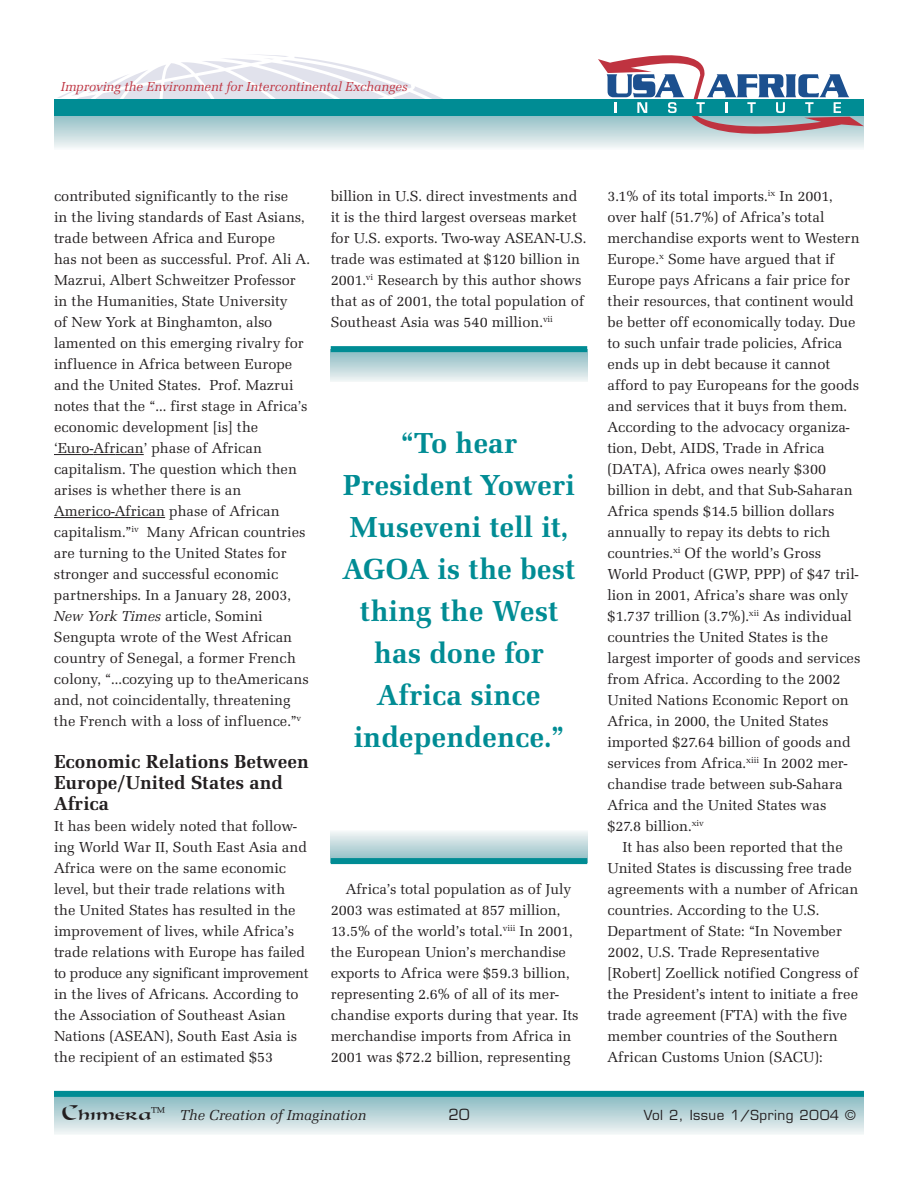
<style>
.page{position:relative;width:918px;height:1188px;background:#fff}
.page>*{position:absolute;margin:0;border:0;box-sizing:border-box;transform-origin:0 0}
.t1{font:700 30px/42px "URW Latino T";color:#008c94;text-align:center}
.t2{font:700 19.5px/21px "URW Latino T";color:#231f20}
.t3{font:15px/21px "URW Latino T";color:#231f20}
.t4{font:italic 15px "URW Latino T";color:#231f20}
.t5{font:15px "Eurostile";color:#231f20}
.t6{font:italic 13.5px "URW Latino T";color:#bf3340}
.t7{font:13.5px "Eurostile";letter-spacing:.035em;color:#231f20}
.s1{font-style:italic}
.s2{font-family:"Carinthia Demo";font-style:normal;font-size:21px}
</style>
<div class="page">
<svg style="left:58px;top:54px;width:385px;height:45px"></svg>
<svg style="left:54px;top:116px;width:544px;height:32px;background:#c2dadd"></svg>
<div style="left:54px;top:99px;width:810px;height:17px;background:#008c94"></div>
<svg style="left:598px;top:55px;width:266px;height:93px"></svg>
<div style="left:54px;top:1094px;width:810px;height:40px;background:linear-gradient(to bottom,#84b8bf,#eef2f3)"></div>
<div style="left:54px;top:1091px;width:810px;height:6px;background:#008c94"></div>
<svg style="left:54px;top:454px;width:90px;height:1px"></svg>
<hr style="left:54px;top:517px;width:37px;height:1px;background:#231f20">
<svg style="left:91px;top:517px;width:74px;height:1px"></svg>
<svg style="left:331px;top:352px;width:256px;height:30px;background:#bfd8dc"></svg>
<svg style="left:331px;top:831px;width:256px;height:27px;background:#c5dbde"></svg>
<div style="left:331px;top:858px;width:256px;height:6px;background:#008c94"></div>
<div style="left:331px;top:346px;width:256px;height:6px;background:#008c94"></div>
<p class="t6" style="left:61px;top:81px;width:349px">Improving the Environment for Intercontinental Exchanges</p>
<p class="t3" style="left:54px;top:187px;width:258px">contributed significantly to the rise<br>in the living standards of East Asians, trade between Africa and Europe<br>has not been as successful. Prof. Ali A.<br>Mazrui, Albert Schweitzer Professor in the Humanities, State University<br>of New York at Binghamton, also lamented on this emerging rivalry for influence in Africa between Europe and the United States. Prof. Mazrui notes that the “... first stage in Africa’s economic development [is] the ‘Euro-African’ phase of African capitalism. The question which then arises is whether there is an Americo-African phase of African capitalism.”<sup>iv</sup> Many African countries are turning to the United States for stronger and successful economic partnerships. In a January 28, 2003, <span class="s1">New York Times</span> article, Somini Sengupta wrote of the West African country of Senegal, a former French colony, “...cozying up to theAmericans and, not coincidentally, threatening the French with a loss of influence.”<sup>v</sup></p>
<h2 class="t2" style="left:54px;top:753px;width:256px">Economic Relations Between<br>Europe/United States and<br>Africa</h2>
<p class="t3" style="left:54px;top:817px;width:256px">It has been widely noted that follow&shy;ing World War II, South East Asia and Africa were on the same economic level, but their trade relations with the United States has resulted in the improvement of lives, while Africa’s trade relations with Europe has failed to produce any significant improvement in the lives of Africans. According to the Association of Southeast Asian Nations (ASEAN), South East Asia is the recipient of an estimated $53</p>
<p class="t3" style="left:331px;top:187px;width:257px">billion in U.S. direct investments and it is the third largest overseas market for U.S. exports. Two-way ASEAN-U.S. trade was estimated at $120 billion in 2001.<sup>vi</sup> Research by this author shows that as of 2001, the total population of Southeast Asia was 540 million.<sup>vii</sup></p>
<h1 class="t1" style="left:343px;top:424px;width:234px">“To hear<br>President Yoweri<br>Museveni tell it,<br>AGOA is the best thing the West has done for<br>Africa since independence.”</h1>
<p class="t3" style="left:331px;top:880px;width:249px;text-indent:15px">Africa’s total population as of July 2003 was estimated at 857 million, 13.5% of the world’s total.<sup>viii</sup> In 2001, the European Union’s merchandise exports to Africa were $59.3 billion, representing 2.6% of all of its mer&shy;chandise exports during that year. Its merchandise imports from Africa in 2001 was $72.2 billion, representing</p>
<p class="t3" style="left:607px;top:187px;width:254px">3.1% of its total imports.<sup>ix</sup> In 2001, over half (51.7%) of Africa’s total merchandise exports went to Western Europe.<sup>x</sup> Some have argued that if Europe pays Africans a fair price for their resources, that continent would be better off economically today. Due to such unfair trade policies, Africa ends up in debt because it cannot afford to pay Europeans for the goods and services that it buys from them.<br>According to the advocacy organiza&shy;tion, Debt, AIDS, Trade in Africa (DATA), Africa owes nearly $300 billion in debt, and that Sub-Saharan Africa spends $14.5 billion dollars annually to repay its debts to rich countries.<sup>xi</sup> Of the world’s Gross World Product (GWP, PPP) of $47 tril&shy;lion in 2001, Africa’s share was only $1.737 trillion (3.7%).<sup>xii</sup> As individual countries the United States is the largest importer of goods and services from Africa. According to the 2002<br>United Nations Economic Report on Africa, in 2000, the United States imported $27.64 billion of goods and services from Africa.<sup>xiii</sup> In 2002 mer&shy;chandise trade between sub-Sahara Africa and the United States was $27.8 billion.<sup>xiv</sup></p>
<p class="t3" style="left:607px;top:838px;width:253px;text-indent:15px">It has also been reported that the United States is discussing free trade agreements with a number of African countries. According to the U.S.<br>Department of State: “In November 2002, U.S. Trade Representative [Robert] Zoellick notified Congress of the President’s intent to initiate a free trade agreement (FTA) with the five member countries of the Southern African Customs Union (SACU):</p>
<p class="t4" style="left:62px;top:1108px;width:306px"><span class="s2">Chimera</span><sup>™</sup> The Creation of Imagination</p>
<p class="t5" style="left:449px;top:1109px;width:22px">20</p>
<p class="t7" style="left:644px;top:1110px;width:213px">Vol 2, Issue 1/Spring 2004 ©</p>
</div>
